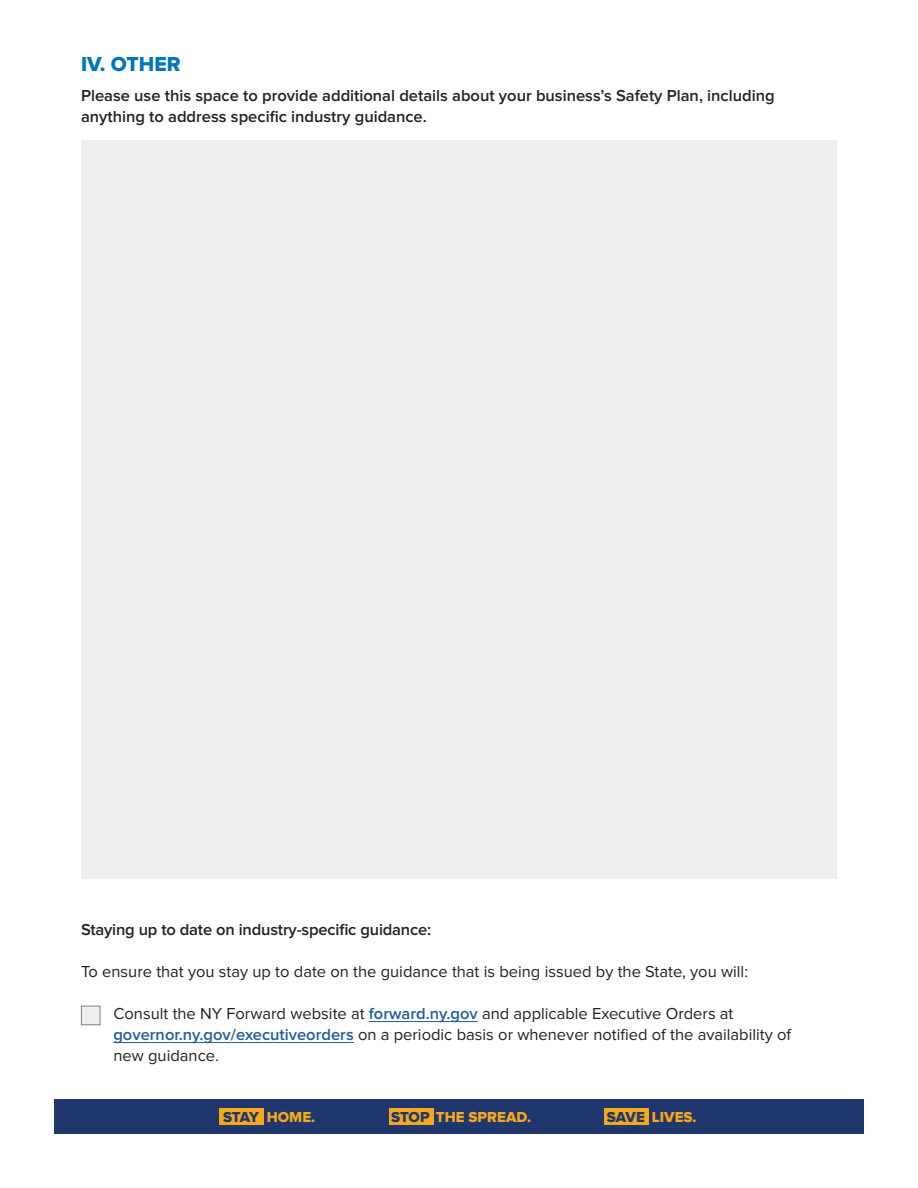
<style>
.page{position:relative;width:918px;height:1188px;background:#fff}
.page>*{position:absolute;margin:0;border:0;box-sizing:border-box;transform-origin:0 0}
.t1{font:21px "Proxima Nova Extrabld";color:#0076bc}
.t2{font:16.5px/21px "Proxima Nova";color:#232221}
.t3{font:600 16.5px/21px "Proxima Nova";color:#232221}
.t4{font:15px "Proxima Nova Extrabld";color:#f5a81c}
.s1{font-weight:600;color:#215e9e}
.s2{color:#1f376c}
</style>
<div class="page">
<div style="left:54px;top:1100px;width:810px;height:34px;background:#1f376c"></div>
<div style="left:219px;top:1109px;width:44px;height:16px;background:#f5a81c"></div>
<div style="left:389px;top:1109px;width:44px;height:16px;background:#f5a81c"></div>
<div style="left:605px;top:1109px;width:44px;height:16px;background:#f5a81c"></div>
<div style="left:81px;top:140px;width:756px;height:739px;background:#edeff0"></div>
<hr style="left:369px;top:1021px;width:109px;height:1px;background:#215e9e">
<hr style="left:113px;top:1042px;width:241px;height:1px;background:#215e9e">
<div style="left:81px;top:1006px;width:19px;height:19px;background:#edeff0"></div>
<p class="t1" style="left:81px;top:54px;width:101px">IV. OTHER</p>
<p class="t3" style="left:81px;top:85px;width:695px">Please use this space to provide additional details about your business’s Safety Plan, including anything to address specific industry guidance.</p>
<p class="t3" style="left:81px;top:920px;width:352px">Staying up to date on industry-specific guidance:</p>
<p class="t2" style="left:81px;top:962px;width:669px">To ensure that you stay up to date on the guidance that is being issued by the State, you will:</p>
<p class="t2" style="left:113px;top:1004px;width:679px">Consult the NY Forward website at <span class="s1">forward.ny.gov</span> and applicable Executive Orders at <span class="s1">governor.ny.gov/executiveorders</span> on a periodic basis or whenever notified of the availability of new guidance.</p>
<p class="t4" style="left:223px;top:1110px;width:94px"><span class="s2">STAY</span> HOME.</p>
<p class="t4" style="left:391px;top:1110px;width:141px"><span class="s2">STOP</span> THE SPREAD.</p>
<p class="t4" style="left:607px;top:1110px;width:91px"><span class="s2">SAVE</span> LIVES.</p>
</div>
